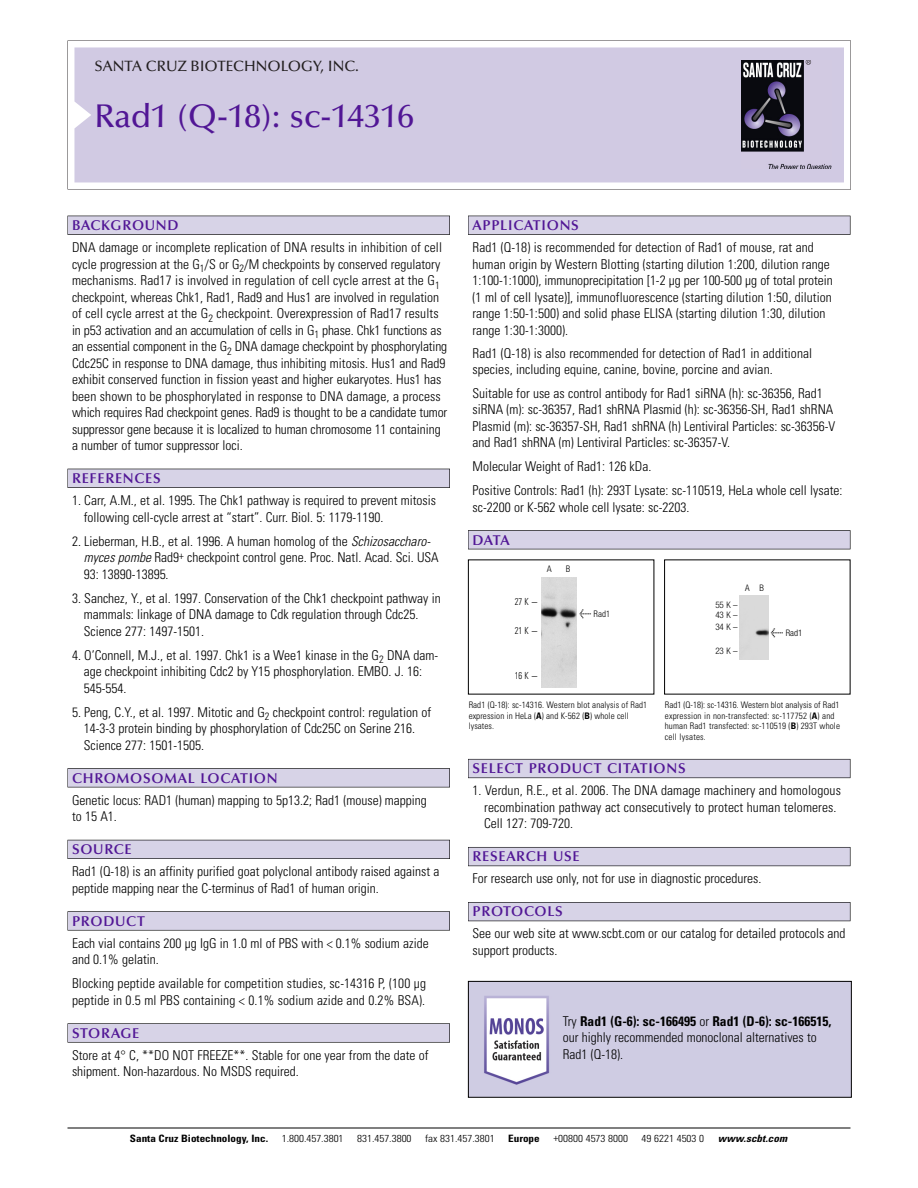
<style>
.page{position:relative;width:918px;height:1188px;background:#fff}
.page>*{position:absolute;margin:0;border:0;box-sizing:border-box;transform-origin:0 0}
.t1{font:500 33px "Optima";color:#511695}
.t2{font:500 15px "Optima";color:#231f20}
.t3{font:600 14.25px "Optima";letter-spacing:.05em;color:#511695}
.t4{font:300 condensed 13.5px/16.5px "Univers";color:#000}
.t5{font:300 condensed 10.2px "Univers";color:#000;scale:1.1 1}
.t6{font:700 condensed 10.2px "Univers";color:#000;scale:1.1 1}
.t7{font:italic 700 condensed 10.2px "Univers";letter-spacing:.005em;color:#000;scale:1.1 1}
.t8{font:300 condensed 9.75px "Univers";letter-spacing:.12em;color:#000;scale:.87 1}
.t9{font:300 condensed 9px/10.5px "Univers";letter-spacing:.01em;color:#000}
.t10{font:300 condensed 9px/10.2px "Helvetica Neue";color:#000}
.s1{font-style:italic}
.s2{font-family:"Meta Plus";font-weight:400;font-stretch:normal;font-size:10.5px}
.s3{font-weight:700}
</style>
<div class="page">
<svg style="left:68px;top:40px;width:783px;height:149px"></svg>
<div style="left:74px;top:47px;width:770px;height:135px;background:#d1cae3"></div>
<img style="left:741px;top:60px;width:90px;height:108px">
<div style="left:68px;top:216px;width:382px;height:19px;background:#525155"></div>
<div style="left:68px;top:216px;width:381px;height:18px;background:#d7d3e7"></div>
<div style="left:68px;top:469px;width:382px;height:19px;background:#515055"></div>
<div style="left:68px;top:469px;width:381px;height:18px;background:#d7d3e7"></div>
<div style="left:68px;top:768px;width:382px;height:19px;background:#545357"></div>
<div style="left:68px;top:769px;width:381px;height:18px;background:#d7d3e7"></div>
<div style="left:68px;top:840px;width:382px;height:19px;background:#54535a"></div>
<div style="left:68px;top:840px;width:381px;height:18px;background:#d7d3e7"></div>
<svg style="left:68px;top:911px;width:382px;height:20px"></svg>
<div style="left:68px;top:912px;width:381px;height:18px;background:#d7d3e7"></div>
<div style="left:68px;top:1023px;width:382px;height:20px;background:#626263"></div>
<div style="left:68px;top:1024px;width:381px;height:18px;background:#d7d3e7"></div>
<div style="left:468px;top:216px;width:382px;height:19px;background:#525155"></div>
<div style="left:468px;top:216px;width:382px;height:18px;background:#d7d3e7"></div>
<div style="left:468px;top:530px;width:382px;height:19px;background:#525155"></div>
<div style="left:468px;top:531px;width:382px;height:18px;background:#d7d3e7"></div>
<div style="left:468px;top:759px;width:382px;height:19px;background:#66646d"></div>
<div style="left:468px;top:760px;width:382px;height:18px;background:#d7d3e7"></div>
<div style="left:468px;top:847px;width:382px;height:19px;background:#5b5961"></div>
<div style="left:468px;top:848px;width:382px;height:18px;background:#d7d3e7"></div>
<div style="left:468px;top:902px;width:382px;height:19px;background:#535259"></div>
<div style="left:468px;top:903px;width:382px;height:18px;background:#d7d3e7"></div>
<hr style="left:68px;top:1128px;width:782px;height:1px;background:#000">
<img style="left:542px;top:578px;width:34px;height:110px">
<div style="left:740px;top:596px;width:29px;height:63px;background:#dadada"></div>
<img style="left:470px;top:983px;width:380px;height:113px">
<div style="left:468px;top:981px;width:384px;height:117px;border:1px solid #000"></div>
<p class="t2" style="left:94px;top:61px;width:266px">SANTA CRUZ BIOTECHNOLOGY, INC.</p>
<h1 class="t1" style="left:94px;top:103px;width:321px">Rad1 (Q-18): sc-14316</h1>
<p class="t3" style="left:72px;top:219px;width:108px">BACKGROUND</p>
<p class="t4" style="left:72px;top:240px;width:377px">DNA damage or incomplete replication of DNA results in inhibition of cell cycle progression at the G<sub>1</sub>/S or G<sub>2</sub>/M checkpoints by conserved regulatory mechanisms. Rad17 is involved in regulation of cell cycle arrest at the G<sub>1 </sub>checkpoint, whereas Chk1, Rad1, Rad9 and Hus1 are involved in regulation of cell cycle arrest at the G<sub>2</sub> checkpoint. Overexpression of Rad17 results in p53 activation and an accumulation of cells in G<sub>1</sub> phase. Chk1 functions as an essential component in the G<sub>2</sub> DNA damage checkpoint by phosphorylating Cdc25C in response to DNA damage, thus inhibiting mitosis. Hus1 and Rad9 exhibit conserved function in fission yeast and higher eukaryotes. Hus1 has been shown to be phosphorylated in response to DNA damage, a process which requires Rad checkpoint genes. Rad9 is thought to be a candidate tumor suppressor gene because it is localized to human chromosome 11 containing a number of tumor suppressor loci.</p>
<p class="t3" style="left:72px;top:473px;width:90px">REFERENCES</p>
<p class="t4" style="left:84px;top:493px;width:354px;text-indent:-12px">1. Carr, A.M., et al. 1995. The Chk1 pathway is required to prevent mitosis following cell-cycle arrest at “start”. Curr. Biol. 5: 1179-1190.</p>
<p class="t4" style="left:84px;top:534px;width:357px;text-indent:-12px">2. Lieberman, H.B., et al. 1996. A human homolog of the <span class="s1">Schizosaccharo&shy;myces pombe</span> Rad9<sup>+</sup> checkpoint control gene. Proc. Natl. Acad. Sci. USA<br>93: 13890-13895.</p>
<p class="t4" style="left:84px;top:591px;width:359px;text-indent:-12px">3. Sanchez, Y., et al. 1997. Conservation of the Chk1 checkpoint pathway in mammals: linkage of DNA damage to Cdk regulation through Cdc25.<br>Science 277: 1497-1501.</p>
<p class="t4" style="left:84px;top:648px;width:356px;text-indent:-12px">4. O’Connell, M.J., et al. 1997. Chk1 is a Wee1 kinase in the G<sub>2</sub> DNA dam&shy;age checkpoint inhibiting Cdc2 by Y15 phosphorylation. EMBO. J. 16:<br>545-554.</p>
<p class="t4" style="left:84px;top:705px;width:349px;text-indent:-12px">5. Peng, C.Y., et al. 1997. Mitotic and G<sub>2</sub> checkpoint control: regulation of<br>14-3-3 protein binding by phosphorylation of Cdc25C on Serine 216.<br>Science 277: 1501-1505.</p>
<p class="t3" style="left:72px;top:772px;width:207px">CHROMOSOMAL LOCATION</p>
<p class="t4" style="left:72px;top:793px;width:356px">Genetic locus: RAD1 (human) mapping to 5p13.2; Rad1 (mouse) mapping to 15 A1.</p>
<p class="t3" style="left:72px;top:844px;width:61px">SOURCE</p>
<p class="t4" style="left:72px;top:864px;width:369px">Rad1 (Q-18) is an affinity purified goat polyclonal antibody raised against a peptide mapping near the C-terminus of Rad1 of human origin.</p>
<p class="t3" style="left:72px;top:915px;width:74px">PRODUCT</p>
<p class="t4" style="left:72px;top:936px;width:358px">Each vial contains 200 µg IgG in 1.0 ml of PBS with &lt; 0.1% sodium azide and 0.1% gelatin.</p>
<p class="t4" style="left:72px;top:976px;width:356px">Blocking peptide available for competition studies, sc-14316 P, (100 µg peptide in 0.5 ml PBS containing &lt; 0.1% sodium azide and 0.2% BSA).</p>
<p class="t3" style="left:72px;top:1027px;width:69px">STORAGE</p>
<p class="t4" style="left:72px;top:1048px;width:358px">Store at 4° C, **DO NOT FREEZE**. Stable for one year from the date of shipment. Non-hazardous. No MSDS required.</p>
<p class="t3" style="left:473px;top:219px;width:108px">APPLICATIONS</p>
<p class="t4" style="left:473px;top:240px;width:362px">Rad1 (Q-18) is recommended for detection of Rad1 of mouse, rat and human origin by Western Blotting (starting dilution 1:200, dilution range 1:100-1:1000), immunoprecipitation [1-2 µg per 100-500 µg of total protein (1 ml of cell lysate)], immunofluorescence (starting dilution 1:50, dilution range 1:50-1:500) and solid phase ELISA (starting dilution 1:30, dilution range 1:30-1:3000).</p>
<p class="t4" style="left:473px;top:346px;width:341px;line-height:15.8px">Rad1 (Q-18) is also recommended for detection of Rad1 in additional species, including equine, canine, bovine, porcine and avian.</p>
<p class="t4" style="left:473px;top:386px;width:364px">Suitable for use as control antibody for Rad1 siRNA (h): sc-36356, Rad1 siRNA (m): sc-36357, Rad1 shRNA Plasmid (h): sc-36356-SH, Rad1 shRNA Plasmid (m): sc-36357-SH, Rad1 shRNA (h) Lentiviral Particles: sc-36356-V and Rad1 shRNA (m) Lentiviral Particles: sc-36357-V.</p>
<p class="t4" style="left:473px;top:455px;width:371px;line-height:24px">Molecular Weight of Rad1: 126 kDa.<br>Positive Controls: Rad1 (h): 293T Lysate: sc-110519, HeLa whole cell lysate:</p>
<p class="t4" style="left:473px;top:500px;width:218px">sc-2200 or K-562 whole cell lysate: sc-2203.</p>
<p class="t3" style="left:473px;top:534px;width:39px">DATA</p>
<p class="t9" style="left:547px;top:565px;width:7px">A</p>
<p class="t9" style="left:566px;top:565px;width:6px">B</p>
<p class="t8" style="left:515px;top:598px;width:29px">27K-</p>
<p class="t8" style="left:515px;top:627px;width:29px">21K-</p>
<p class="t8" style="left:515px;top:672px;width:29px">16K-</p>
<p class="t9" style="left:580px;top:609px;width:32px"><span class="s2">&lt;</span> Rad1</p>
<p class="t10" style="left:745px;top:583px;width:20px">A B</p>
<p class="t10" style="left:715px;top:600px;width:24px">55K–<br>43K–</p>
<p class="t10" style="left:715px;top:622px;width:24px">34K–</p>
<p class="t10" style="left:715px;top:646px;width:24px">23K–</p>
<p class="t10" style="left:771px;top:628px;width:33px"><span class="s2">&lt;</span> Rad1</p>
<p class="t9" style="left:469px;top:701px;width:180px">Rad1 (Q-18): sc-14316. Western blot analysis of Rad1 expression in HeLa (<span class="s3">A</span>) and K-562 (<span class="s3">B</span>) whole cell lysates.</p>
<p class="t9" style="left:665px;top:701px;width:177px">Rad1 (Q-18): sc-14316. Western blot analysis of Rad1 expression in non-transfected: sc-117752 (<span class="s3">A</span>) and human Rad1 transfected: sc-110519 (<span class="s3">B</span>) 293T whole cell lysates.</p>
<p class="t3" style="left:473px;top:763px;width:215px">SELECT PRODUCT CITATIONS</p>
<p class="t4" style="left:484px;top:784px;width:358px;text-indent:-12px">1. Verdun, R.E., et al. 2006. The DNA damage machinery and homologous recombination pathway act consecutively to protect human telomeres.<br>Cell 127: 709-720.</p>
<p class="t3" style="left:473px;top:851px;width:109px">RESEARCH USE</p>
<p class="t4" style="left:473px;top:872px;width:290px">For research use only, not for use in diagnostic procedures.</p>
<p class="t3" style="left:473px;top:906px;width:92px">PROTOCOLS</p>
<p class="t4" style="left:473px;top:927px;width:375px">See our web site at www.scbt.com or our catalog for detailed protocols and support products.</p>
<p class="t4" style="left:563px;top:1014px;width:270px">Try <span class="s3">Rad1 (G-6): sc-166495</span> or <span class="s3">Rad1 (D-6): sc-166515, </span>our highly recommended monoclonal alternatives to<br>Rad1 (Q-18).</p>
<p class="t6" style="left:130px;top:1135px;width:127px">Santa Cruz Biotechnology, Inc.</p>
<p class="t5" style="left:282px;top:1135px;width:58px">1.800.457.3801</p>
<p class="t5" style="left:357px;top:1135px;width:51px">831.457.3800</p>
<p class="t5" style="left:425px;top:1135px;width:65px">fax 831.457.3801</p>
<p class="t6" style="left:508px;top:1135px;width:30px">Europe</p>
<p class="t5" style="left:553px;top:1135px;width:69px">+00800 4573 8000</p>
<p class="t5" style="left:642px;top:1135px;width:58px">49 6221 4503 0</p>
<p class="t7" style="left:718px;top:1135px;width:64px">www.scbt.com</p>
</div>
